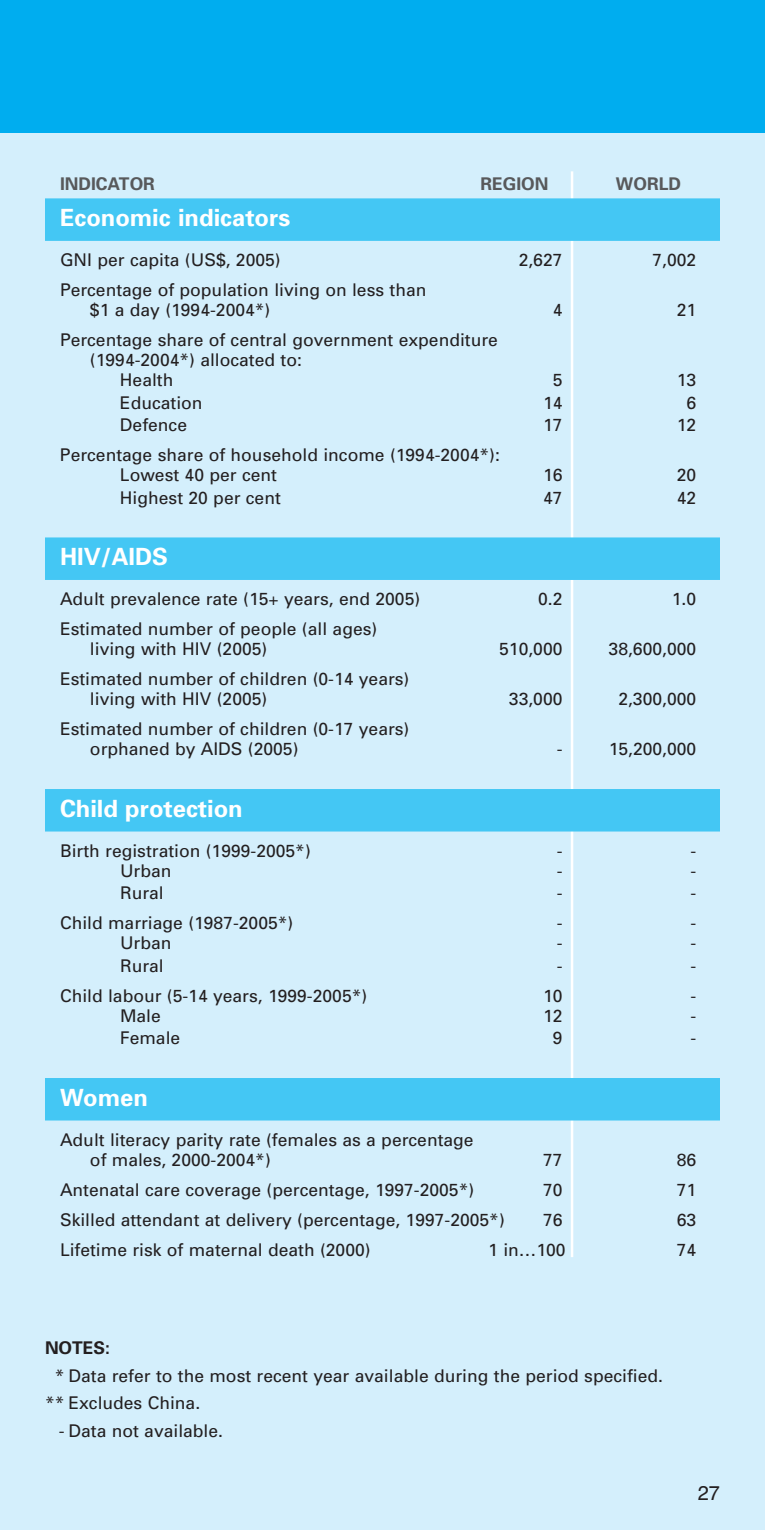
<style>
.page{position:relative;width:765px;height:1530px;background:#d4effc}
.page>*{position:absolute;margin:0;border:0;box-sizing:border-box;transform-origin:0 0}
.t1{font:700 23.75px "Univers";color:#fff}
.t2{font:20px "Helvetica";color:#231f20}
.t3{font:17.5px/20px "Univers";color:#231f20}
.t4{font:700 17.5px "Univers";color:#58595b}
.t5{font:700 17.5px "Univers";color:#231f20}
</style>
<div class="page">
<div style="left:0;top:0;width:765px;height:132px;background:#00adef"></div>
<hr style="left:571px;top:171px;width:2px;height:1086px;background:#fff">
<div style="left:45px;top:198px;width:675px;height:43px;background:#44c7f4"></div>
<div style="left:45px;top:537px;width:675px;height:43px;background:#44c7f4"></div>
<div style="left:45px;top:789px;width:675px;height:43px;background:#44c7f4"></div>
<div style="left:45px;top:1078px;width:675px;height:43px;background:#44c7f4"></div>
<p class="t4" style="left:60px;top:177px;width:96px">INDICATOR</p>
<p class="t4" style="left:480px;top:177px;width:70px">REGION</p>
<p class="t4" style="left:616px;top:177px;width:67px">WORLD</p>
<h1 class="t1" style="left:60px;top:209px;width:232px">Economic indicators</h1>
<p class="t3" style="left:60px;top:251px;width:222px">GNI per capita (US$, 2005)</p>
<p class="t3" style="left:519px;top:251px;width:45px">2,627</p>
<p class="t3" style="left:652px;top:251px;width:45px">7,002</p>
<p class="t3" style="left:90px;top:281px;width:338px;text-indent:-30px">Percentage of population living on less than $1 a day (1994-2004*)</p>
<p class="t3" style="left:553px;top:301px;width:11px">4</p>
<p class="t3" style="left:677px;top:301px;width:21px">21</p>
<p class="t3" style="left:60px;top:331px;width:439px">Percentage share of central government expenditure</p>
<p class="t3" style="left:90px;top:351px;width:213px">(1994-2004*) allocated to:</p>
<p class="t3" style="left:120px;top:371px;width:55px">Health</p>
<p class="t3" style="left:553px;top:371px;width:11px">5</p>
<p class="t3" style="left:677px;top:371px;width:21px">13</p>
<p class="t3" style="left:120px;top:394px;width:84px">Education</p>
<p class="t3" style="left:543px;top:394px;width:21px">14</p>
<p class="t3" style="left:686px;top:394px;width:11px">6</p>
<p class="t3" style="left:120px;top:416px;width:69px">Defence</p>
<p class="t3" style="left:543px;top:416px;width:21px">17</p>
<p class="t3" style="left:677px;top:416px;width:21px">12</p>
<p class="t3" style="left:120px;top:447px;width:381px;text-indent:-60px">Percentage share of household income (1994-2004*):<br>Lowest 40 per cent</p>
<p class="t3" style="left:543px;top:467px;width:21px">16</p>
<p class="t3" style="left:677px;top:467px;width:21px">20</p>
<p class="t3" style="left:120px;top:489px;width:162px">Highest 20 per cent</p>
<p class="t3" style="left:543px;top:489px;width:21px">47</p>
<p class="t3" style="left:677px;top:489px;width:21px">42</p>
<h1 class="t1" style="left:60px;top:548px;width:110px">HIV/AIDS</h1>
<p class="t3" style="left:60px;top:590px;width:362px">Adult prevalence rate (15+ years, end 2005)</p>
<p class="t3" style="left:538px;top:590px;width:26px">0.2</p>
<p class="t3" style="left:672px;top:590px;width:26px">1.0</p>
<p class="t3" style="left:90px;top:620px;width:289px;text-indent:-30px">Estimated number of people (all ages) living with HIV (2005)</p>
<p class="t3" style="left:499px;top:640px;width:65px">510,000</p>
<p class="t3" style="left:609px;top:640px;width:89px">38,600,000</p>
<p class="t3" style="left:90px;top:671px;width:321px;text-indent:-30px">Estimated number of children (0-14 years) living with HIV (2005)</p>
<p class="t3" style="left:90px;top:721px;width:321px;text-indent:-30px">Estimated number of children (0-17 years) orphaned by AIDS (2005)</p>
<p class="t3" style="left:509px;top:691px;width:55px">33,000</p>
<p class="t3" style="left:618px;top:691px;width:79px">2,300,000</p>
<p class="t3" style="left:557px;top:741px;width:7px">-</p>
<p class="t3" style="left:609px;top:741px;width:89px">15,200,000</p>
<h1 class="t1" style="left:60px;top:799px;width:184px">Child protection</h1>
<p class="t3" style="left:60px;top:842px;width:252px">Birth registration (1999-2005*)</p>
<p class="t3" style="left:557px;top:842px;width:7px">-</p>
<p class="t3" style="left:690px;top:842px;width:7px">-</p>
<p class="t3" style="left:120px;top:862px;width:53px">Urban</p>
<p class="t3" style="left:557px;top:862px;width:7px">-</p>
<p class="t3" style="left:690px;top:862px;width:7px">-</p>
<p class="t3" style="left:120px;top:884px;width:45px">Rural</p>
<p class="t3" style="left:557px;top:884px;width:7px">-</p>
<p class="t3" style="left:690px;top:884px;width:7px">-</p>
<p class="t3" style="left:60px;top:914px;width:235px">Child marriage (1987-2005*)</p>
<p class="t3" style="left:557px;top:914px;width:7px">-</p>
<p class="t3" style="left:690px;top:914px;width:7px">-</p>
<p class="t3" style="left:120px;top:934px;width:53px">Urban</p>
<p class="t3" style="left:557px;top:934px;width:7px">-</p>
<p class="t3" style="left:690px;top:934px;width:7px">-</p>
<p class="t3" style="left:120px;top:957px;width:45px">Rural</p>
<p class="t3" style="left:557px;top:957px;width:7px">-</p>
<p class="t3" style="left:690px;top:957px;width:7px">-</p>
<p class="t3" style="left:60px;top:987px;width:309px">Child labour (5-14 years, 1999-2005*)</p>
<p class="t3" style="left:543px;top:987px;width:21px">10</p>
<p class="t3" style="left:690px;top:987px;width:7px">-</p>
<p class="t3" style="left:120px;top:1007px;width:42px">Male</p>
<p class="t3" style="left:543px;top:1007px;width:21px">12</p>
<p class="t3" style="left:690px;top:1007px;width:7px">-</p>
<p class="t3" style="left:120px;top:1030px;width:62px">Female</p>
<p class="t3" style="left:553px;top:1030px;width:11px">9</p>
<p class="t3" style="left:690px;top:1030px;width:7px">-</p>
<h1 class="t1" style="left:60px;top:1088px;width:89px">Women</h1>
<p class="t3" style="left:90px;top:1131px;width:385px;text-indent:-30px">Adult literacy parity rate (females as a percentage of males, 2000-2004*)</p>
<p class="t3" style="left:543px;top:1151px;width:21px">77</p>
<p class="t3" style="left:677px;top:1151px;width:21px">86</p>
<p class="t3" style="left:60px;top:1181px;width:416px">Antenatal care coverage (percentage, 1997-2005*)</p>
<p class="t3" style="left:543px;top:1181px;width:21px">70</p>
<p class="t3" style="left:677px;top:1181px;width:21px">71</p>
<p class="t3" style="left:60px;top:1211px;width:446px">Skilled attendant at delivery (percentage, 1997-2005*)</p>
<p class="t3" style="left:543px;top:1211px;width:21px">76</p>
<p class="t3" style="left:677px;top:1211px;width:21px">63</p>
<p class="t3" style="left:60px;top:1241px;width:312px">Lifetime risk of maternal death (2000)</p>
<p class="t3" style="left:488px;top:1241px;width:79px">1 in…100</p>
<p class="t3" style="left:677px;top:1241px;width:21px">74</p>
<p class="t5" style="left:45px;top:1341px;width:67px">NOTES:</p>
<p class="t3" style="left:45px;top:1363px;width:619px;line-height:27.5px;text-indent:10px">* Data refer to the most recent year available during the period specified. ** Excludes China.</p>
<p class="t3" style="left:59px;top:1422px;width:166px">- Data not available.</p>
<p class="t2" style="left:698px;top:1486px;width:24px">27</p>
</div>
